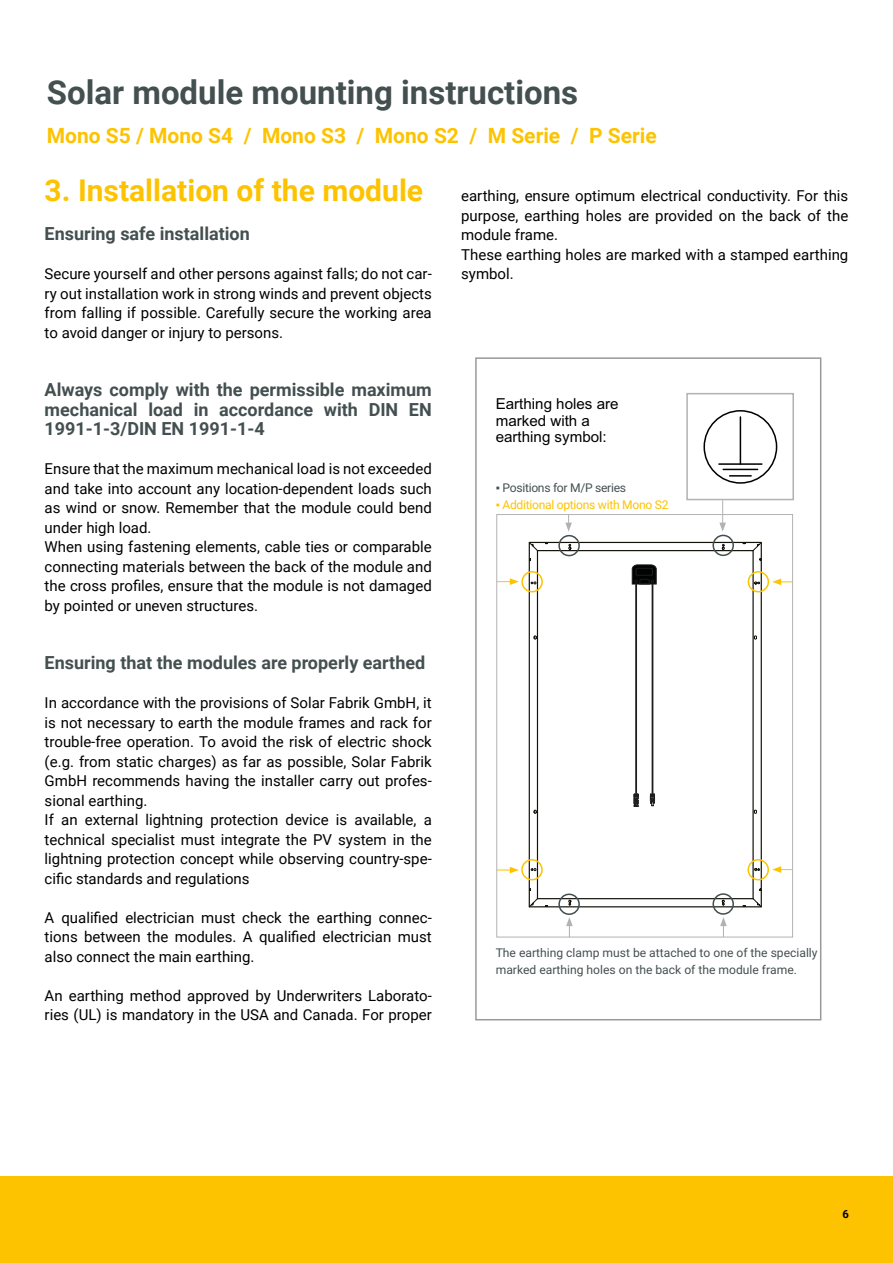
<style>
.page{position:relative;width:893px;height:1263px;background:#fff}
.page>*{position:absolute;margin:0;border:0;box-sizing:border-box;transform-origin:0 0}
.t1{font:700 33px "Roboto";color:#444f50}
.t2{font:700 30px "Roboto";color:#fdc300}
.t3{font:700 21px "Roboto";color:#fdc300}
.t4{font:700 18px/19.5px "Roboto";color:#444f50;text-align:justify}
.t5{font:15.15px/16.6px "Arial";color:#000}
.t6{font:15px/19.5px "Roboto";color:#000}
.t7{font:12.15px/16.6px "Roboto";color:#444f50}
.t8{font:12.15px "Roboto";letter-spacing:-.025em;color:#fdc300}
.t9{font:12.15px "Roboto";letter-spacing:-.025em;color:#444f50}
.t10{font:700 11.25px "Roboto";color:#000}
.s1{font-family:"Arial";font-style:italic}
</style>
<div class="page">
<svg style="left:496px;top:500px;width:298px;height:438px"></svg>
<svg style="left:703px;top:410px;width:75px;height:74px"></svg>
<hr style="left:719px;top:463px;width:43px;height:2px;background:#000">
<hr style="left:723px;top:469px;width:35px;height:1px;background:#000">
<hr style="left:730px;top:475px;width:21px;height:2px;background:#000">
<svg style="left:529px;top:542px;width:233px;height:365px"></svg>
<svg style="left:558px;top:534px;width:177px;height:382px"></svg>
<svg style="left:520px;top:570px;width:250px;height:311px"></svg>
<svg style="left:719px;top:500px;width:7px;height:32px"></svg>
<svg style="left:565px;top:516px;width:7px;height:16px"></svg>
<svg style="left:566px;top:917px;width:7px;height:18px"></svg>
<svg style="left:720px;top:917px;width:7px;height:18px"></svg>
<div style="left:686px;top:393px;width:108px;height:107px;border:2px solid #b3b2b2"></div>
<svg style="left:499px;top:578px;width:20px;height:7px"></svg>
<svg style="left:499px;top:867px;width:20px;height:6px"></svg>
<svg style="left:772px;top:578px;width:19px;height:7px"></svg>
<svg style="left:772px;top:866px;width:19px;height:7px"></svg>
<div style="left:497px;top:514px;width:296px;height:423px;border:1px solid #b3b2b2"></div>
<div style="left:475px;top:357px;width:346px;height:663px;border:2px solid #999"></div>
<div style="left:0;top:1176px;width:893px;height:87px;background:#fdc300"></div>
<h1 class="t1" style="left:47px;top:69px;width:533px">Solar module mounting instructions</h1>
<h3 class="t3" style="left:47px;top:121px;width:611px">Mono S5 / Mono S4 / Mono S3 / Mono S2 / M Serie / P Serie</h3>
<h2 class="t2" style="left:45px;top:170px;width:380px">3. Installation of the module</h2>
<p class="t4" style="left:45px;top:224px;width:207px">Ensuring safe installation</p>
<p class="t6" style="left:45px;top:264px;width:389px;text-align:justify">Secure yourself and other persons against falls; do not car&shy;ry out installation work in strong winds and prevent objects from falling if possible. Carefully secure the working area to avoid danger or injury to persons.</p>
<p class="t4" style="left:45px;top:380px;width:389px">Always comply with the permissible maximum mechanical load in accordance with DIN EN 1991-1-3/DIN EN 1991-1-4</p>
<p class="t6" style="left:45px;top:459px;width:389px">Ensure that the maximum mechanical load is not exceeded and take into account any location-dependent loads such as wind or snow. Remember that the module could bend under high load.<br>When using fastening elements, cable ties or comparable connecting materials between the back of the module and the cross profiles, ensure that the module is not damaged by pointed or uneven structures.</p>
<p class="t4" style="left:45px;top:653px;width:382px">Ensuring that the modules are properly earthed</p>
<p class="t6" style="left:45px;top:693px;width:389px">In accordance with the provisions of Solar Fabrik GmbH, it is not necessary to earth the module frames and rack for trouble-free operation. To avoid the risk of electric shock (e.g. from static charges) as far as possible, Solar Fabrik GmbH recommends having the installer carry out profes&shy;sional earthing.<br>If an external lightning protection device is available, a technical specialist must integrate the PV system in the lightning protection concept while observing country-spe&shy;cific standards and regulations</p>
<p class="t6" style="left:45px;top:907px;width:389px;text-align:justify">A qualified electrician must check the earthing connec&shy;tions between the modules. A qualified electrician must also connect the main earthing.</p>
<p class="t6" style="left:45px;top:985px;width:389px">An earthing method approved by Underwriters Laborato&shy;ries (UL) is mandatory in the USA and Canada. For proper</p>
<p class="t6" style="left:461px;top:186px;width:389px">earthing, ensure optimum electrical conductivity. For this purpose, earthing holes are provided on the back of the module frame.<br>These earthing holes are marked with a stamped earthing symbol.</p>
<p class="t5" style="left:496px;top:395px;width:124px">Earthing holes are marked with a earthing symbol:</p>
<p class="t9" style="left:496px;top:479px;width:132px"><span class="s1">▪</span> Positions for M/P series</p>
<p class="t8" style="left:496px;top:496px;width:174px"><span class="s1">▪</span> Additional options with Mono S2</p>
<p class="t7" style="left:496px;top:944px;width:323px">The earthing clamp must be attached to one of the specially marked earthing holes on the back of the module frame.</p>
<p class="t10" style="left:842px;top:1206px;width:8px">6</p>
</div>
